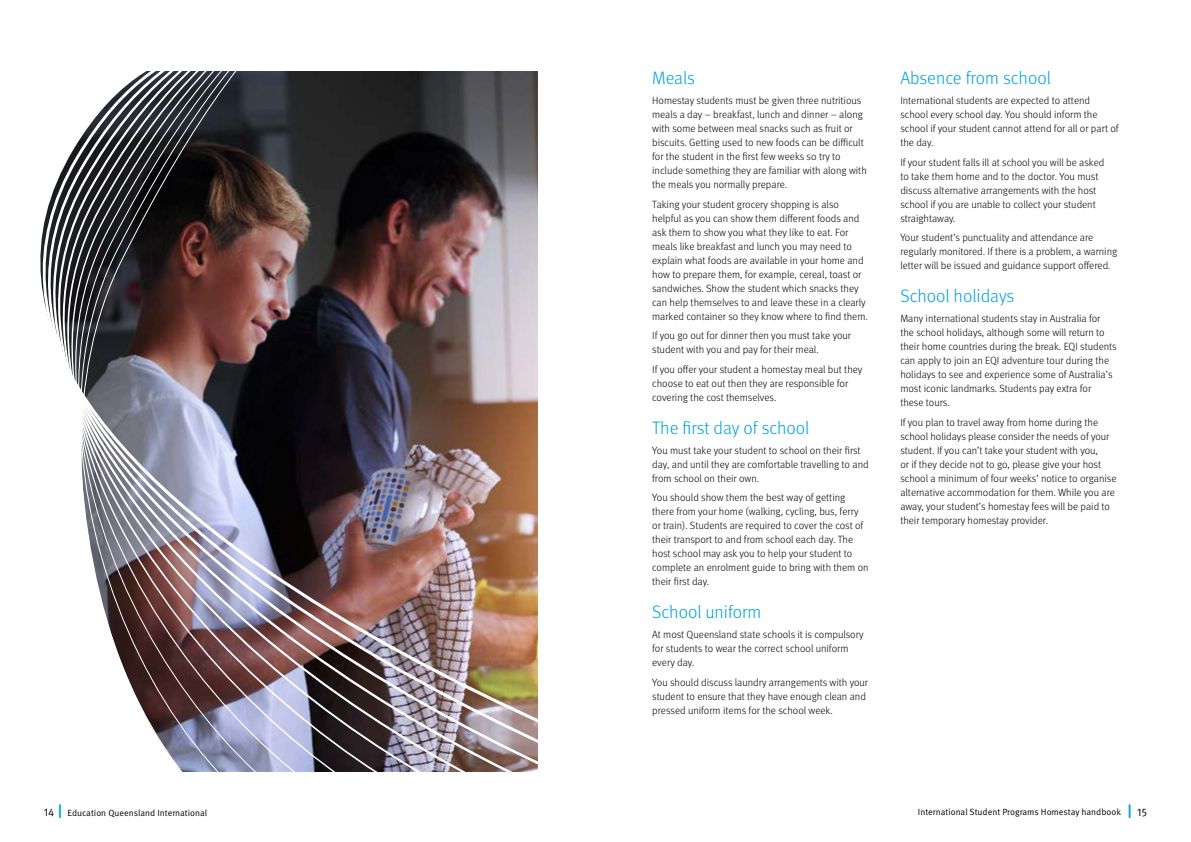
<style>
.page{position:relative;width:1191px;height:842px;background:#fff}
.page>*{position:absolute;margin:0;border:0;box-sizing:border-box;transform-origin:0 0}
.t1{font:300 18px "Meta OT";letter-spacing:-.005em;color:#009fe3}
.t2{font:300 10.5px/14px "Meta OT";color:#000}
.t3{font:9px "Meta OT Norm";color:#000}
.s1{font-size:11px}
.s2{font-family:"Meta OT";font-weight:700;font-size:14px;color:#009fe3}
</style>
<div class="page">
<img style="left:40px;top:71px;width:498px;height:701px">
<h1 class="t1" style="left:652px;top:68px;width:44px">Meals</h1>
<p class="t2" style="left:652px;top:94px;width:216px">Homestay students must be given three nutritious meals a day – breakfast, lunch and dinner – along with some between meal snacks such as fruit or biscuits. Getting used to new foods can be difficult for the student in the first few weeks so try to include something they are familiar with along with the meals you normally prepare.</p>
<p class="t2" style="left:652px;top:197px;width:217px">Taking your student grocery shopping is also helpful as you can show them different foods and ask them to show you what they like to eat. For meals like breakfast and lunch you may need to explain what foods are available in your home and how to prepare them, for example, cereal, toast or sandwiches. Show the student which snacks they can help themselves to and leave these in a clearly marked container so they know where to find them.</p>
<p class="t2" style="left:652px;top:329px;width:200px">If you go out for dinner then you must take your student with you and pay for their meal.</p>
<p class="t2" style="left:652px;top:363px;width:212px">If you offer your student a homestay meal but they choose to eat out then they are responsible for covering the cost themselves.</p>
<h1 class="t1" style="left:652px;top:417px;width:159px">The first day of school</h1>
<p class="t2" style="left:652px;top:443px;width:218px">You must take your student to school on their first day, and until they are comfortable travelling to and from school on their own.</p>
<p class="t2" style="left:652px;top:491px;width:218px">You should show them the best way of getting there from your home (walking, cycling, bus, ferry or train). Students are required to cover the cost of their transport to and from school each day. The host school may ask you to help your student to complete an enrolment guide to bring with them on their first day.</p>
<h1 class="t1" style="left:652px;top:602px;width:111px">School uniform</h1>
<p class="t2" style="left:652px;top:628px;width:213px">At most Queensland state schools it is compulsory for students to wear the correct school uniform every day.</p>
<p class="t2" style="left:652px;top:675px;width:217px">You should discuss laundry arrangements with your student to ensure that they have enough clean and pressed uniform items for the school week.</p>
<h1 class="t1" style="left:900px;top:68px;width:152px">Absence from school</h1>
<p class="t2" style="left:900px;top:94px;width:220px">International students are expected to attend school every school day. You should inform the school if your student cannot attend for all or part of the day.</p>
<p class="t2" style="left:900px;top:155px;width:206px">If your student falls ill at school you will be asked to take them home and to the doctor. You must discuss alternative arrangements with the host school if you are unable to collect your student straightaway.</p>
<p class="t2" style="left:900px;top:231px;width:218px">Your student’s punctuality and attendance are regularly monitored. If there is a problem, a warning letter will be issued and guidance support offered.</p>
<h1 class="t1" style="left:900px;top:286px;width:115px">School holidays</h1>
<p class="t2" style="left:900px;top:312px;width:218px">Many international students stay in Australia for<br>the school holidays, although some will return to their home countries during the break. EQI students can apply to join an EQI adventure tour during the holidays to see and experience some of Australia’s most iconic landmarks. Students pay extra for these tours.</p>
<p class="t2" style="left:900px;top:415px;width:218px">If you plan to travel away from home during the school holidays please consider the needs of your student. If you can’t take your student with you,<br>or if they decide not to go, please give your host school a minimum of four weeks’ notice to organise alternative accommodation for them. While you are away, your student’s homestay fees will be paid to their temporary homestay provider.</p>
<p class="t3" style="left:44px;top:807px;width:165px"><span class="s1">14</span> <span class="s2">|</span> Education Queensland International</p>
<p class="t3" style="left:918px;top:806px;width:231px">International Student Programs Homestay handbook <span class="s2">|</span> <span class="s1">15</span></p>
</div>
